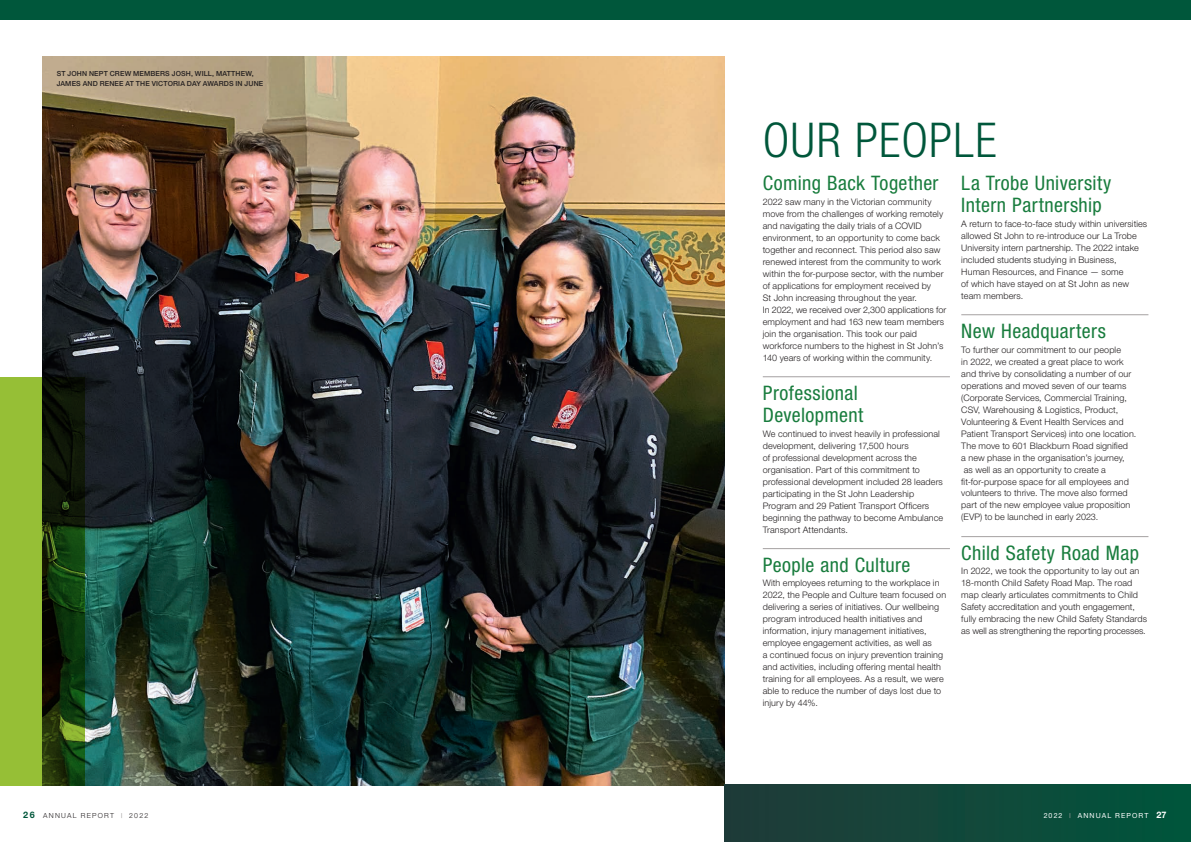
<style>
.page{position:relative;width:1191px;height:842px;background:#fff}
.page>*{position:absolute;margin:0;border:0;box-sizing:border-box;transform-origin:0 0}
.t1{font:300 condensed 48px "Helvetica Neue LT";letter-spacing:.025em;color:#00573b}
.t2{font:condensed 20px/22px "Helvetica Neue LT";letter-spacing:.02em;color:#187c3d}
.t3{font:300 9px/12px "Helvetica Neue LT";letter-spacing:.01em;color:#231f20}
.t4{font:500 7px/10px "Helvetica Neue LT";letter-spacing:.02em;color:#231f20}
.t5{font:7px "Helvetica Neue LT";letter-spacing:.16em;color:#fff}
.t6{font:300 7px "Helvetica Neue LT";letter-spacing:.175em;color:#231f20}
.s1{font-weight:700;font-size:9px;color:#00573b}
.s2{font-weight:700;font-size:5px;color:#a5a1a2}
.s3{font-weight:700;font-size:9px}
</style>
<div class="page">
<img style="left:43px;top:57px;width:682px;height:728px">
<svg style="left:0;top:377px;width:85px;height:408px;background:#53731f"></svg>
<div style="left:725px;top:784px;width:466px;height:58px;background:linear-gradient(to right,#213a39,#00553c)"></div>
<div style="left:595px;top:0;width:596px;height:20px;background:#00573b"></div>
<div style="left:0;top:0;width:595px;height:20px;background:#00573b"></div>
<hr style="left:763px;top:376px;width:187px;height:1px;background:#a5a1a2">
<hr style="left:763px;top:548px;width:187px;height:1px;background:#a5a1a2">
<hr style="left:961px;top:314px;width:187px;height:1px;background:#a5a1a2">
<hr style="left:961px;top:536px;width:187px;height:1px;background:#a5a1a2">
<p class="t4" style="left:57px;top:69px;width:208px">ST JOHN NEPT CREW MEMBERS JOSH, WILL, MATTHEW,<br>JAMES AND RENEE AT THE VICTORIA DAY AWARDS IN JUNE</p>
<h1 class="t1" style="left:763px;top:113px;width:236px">OUR PEOPLE</h1>
<h2 class="t2" style="left:763px;top:172px;width:177px">Coming Back Together</h2>
<p class="t3" style="left:763px;top:195px;width:185px">2022 saw many in the Victorian community move from the challenges of working remotely and navigating the daily trials of a COVID environment, to an opportunity to come back together and reconnect. This period also saw renewed interest from the community to work within the for-purpose sector, with the number of applications for employment received by<br>St John increasing throughout the year.<br>In 2022, we received over 2,300 applications for employment and had 163 new team members join the organisation. This took our paid workforce numbers to the highest in St John’s 140 years of working within the community.</p>
<h2 class="t2" style="left:763px;top:381px;width:102px">Professional<br>Development</h2>
<p class="t3" style="left:763px;top:427px;width:182px">We continued to invest heavily in professional development, delivering 17,500 hours<br>of professional development across the organisation. Part of this commitment to professional development included 28 leaders participating in the St John Leadership Program and 29 Patient Transport Officers beginning the pathway to become Ambulance Transport Attendants.</p>
<h2 class="t2" style="left:763px;top:553px;width:149px">People and Culture</h2>
<p class="t3" style="left:763px;top:577px;width:185px">With employees returning to the workplace in 2022, the People and Culture team focused on delivering a series of initiatives. Our wellbeing program introduced health initiatives and information, injury management initiatives, employee engagement activities, as well as<br>a continued focus on injury prevention training and activities, including offering mental health training for all employees. As a result, we were able to reduce the number of days lost due to injury by 44%.</p>
<h2 class="t2" style="left:961px;top:172px;width:152px">La Trobe University<br>Intern Partnership</h2>
<p class="t3" style="left:961px;top:217px;width:187px">A return to face-to-face study within universities allowed St John to re-introduce our La Trobe University intern partnership. The 2022 intake included students studying in Business, Human Resources, and Finance — some<br>of which have stayed on at St John as new team members.</p>
<h2 class="t2" style="left:961px;top:319px;width:146px">New Headquarters</h2>
<p class="t3" style="left:961px;top:343px;width:176px">To further our commitment to our people<br>in 2022, we created a great place to work and thrive by consolidating a number of our operations and moved seven of our teams (Corporate Services, Commercial Training, CSV, Warehousing &amp; Logistics, Product, Volunteering &amp; Event Health Services and Patient Transport Services) into one location.<br>The move to 601 Blackburn Road signified<br>a new phase in the organisation’s journey,<br>as well as an opportunity to create a fit-for-purpose space for all employees and volunteers to thrive. The move also formed part of the new employee value proposition (EVP) to be launched in early 2023.</p>
<h2 class="t2" style="left:961px;top:541px;width:179px">Child Safety Road Map</h2>
<p class="t3" style="left:961px;top:565px;width:187px">In 2022, we took the opportunity to lay out an 18-month Child Safety Road Map. The road map clearly articulates commitments to Child Safety accreditation and youth engagement, fully embracing the new Child Safety Standards as well as strengthening the reporting processes.</p>
<p class="t6" style="left:23px;top:811px;width:127px"><span class="s1">26</span> ANNUAL REPORT <span class="s2">|</span> 2022</p>
<p class="t5" style="left:1077px;top:811px;width:90px">ANNUAL REPORT <span class="s3">27</span></p>
<p class="t5" style="left:1043px;top:811px;width:28px">2022 <span class="s2">|</span></p>
</div>
